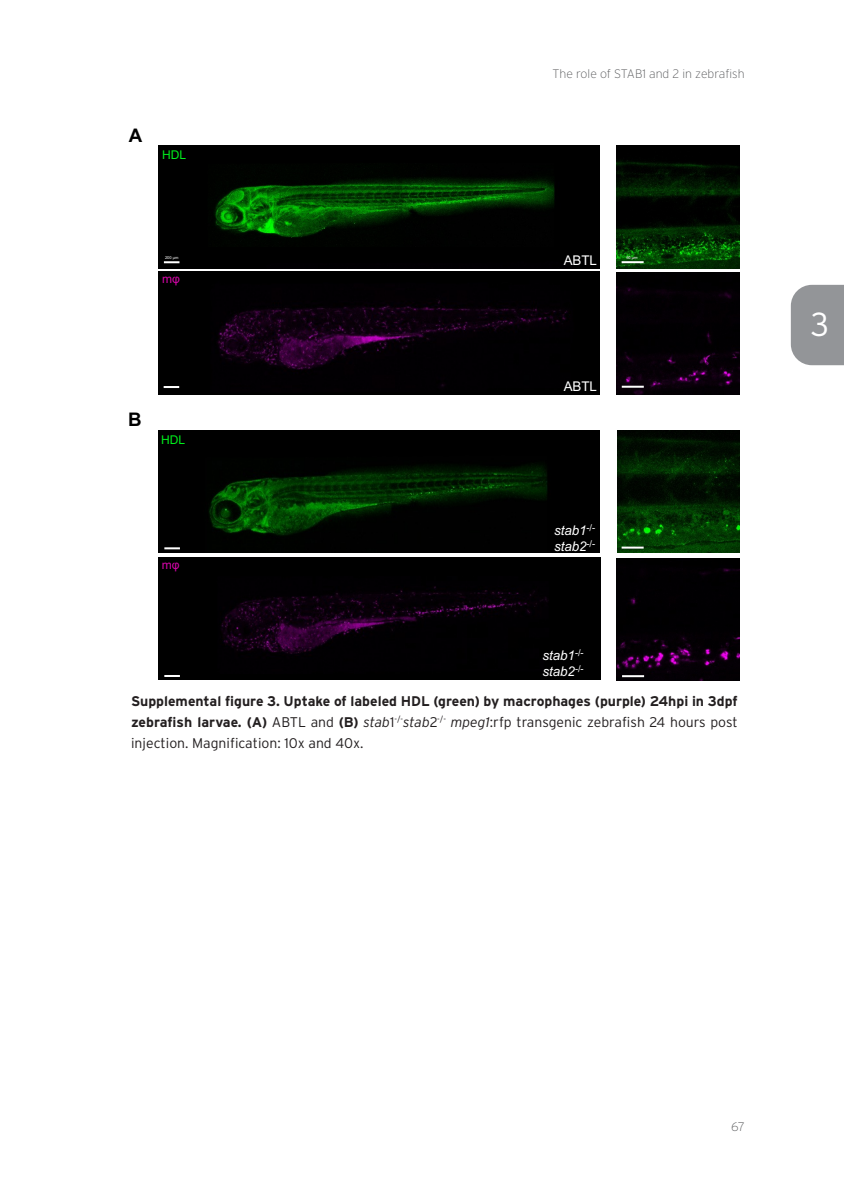
<style>
.page{position:relative;width:844px;height:1191px;background:#fff}
.page>*{position:absolute;margin:0;border:0;box-sizing:border-box;transform-origin:0 0}
.t1{font:300 33.25px "Interstate";color:#fff}
.t2{font:700 18.72px "Arial";color:#000}
.t3{font:700 14px/21px "Interstate";color:#231f20;text-align:justify}
.t4{font:italic 13.47px/16.1px "Arial";letter-spacing:-.005em;color:#fff}
.t5{font:13.47px "Arial";letter-spacing:-.005em;color:#fff}
.t6{font:200 12.25px "Interstate";color:#57585a}
.t7{font:12.08px "Arial";color:#00ee1c}
.t8{font:12.08px "Arial";color:#d505a8}
.t9{font:4.02px "Arial";letter-spacing:-.015em;color:#fff}
.s1{font-weight:300}
.s2{font-weight:300;font-style:italic}
</style>
<div class="page">
<div style="left:790px;top:285px;width:53px;height:80px;background:#939598"></div>
<img style="left:616px;top:272px;width:122px;height:122px">
<img style="left:616px;top:146px;width:122px;height:122px">
<img style="left:158px;top:558px;width:442px;height:122px">
<img style="left:158px;top:430px;width:441px;height:123px">
<img style="left:158px;top:271px;width:441px;height:123px">
<div style="left:158px;top:145px;width:414px;height:123px;background:#000"></div>
<img style="left:159px;top:145px;width:401px;height:101px">
<div style="left:572px;top:145px;width:27px;height:123px;background:#000"></div>
<img style="left:617px;top:430px;width:122px;height:122px">
<img style="left:616px;top:558px;width:123px;height:122px">
<hr style="left:621px;top:261px;width:22px;height:2px;background:#fff">
<hr style="left:621px;top:386px;width:22px;height:2px;background:#fff">
<hr style="left:621px;top:546px;width:22px;height:2px;background:#fff">
<hr style="left:622px;top:675px;width:22px;height:2px;background:#fff">
<svg style="left:164px;top:261px;width:15px;height:2px"></svg>
<svg style="left:164px;top:386px;width:15px;height:2px"></svg>
<svg style="left:164px;top:547px;width:16px;height:2px"></svg>
<svg style="left:164px;top:675px;width:16px;height:2px"></svg>
<h2 class="t2" style="left:129px;top:123px;width:15px">A</h2>
<p class="t7" style="left:162px;top:146px;width:26px">HDL</p>
<p class="t6" style="left:552px;top:67px;width:193px">The role of STAB1 and 2 in zebrafish</p>
<p class="t5" style="left:563px;top:251px;width:35px">ABTL</p>
<p class="t9" style="left:165px;top:255px;width:15px">200 μm</p>
<p class="t9" style="left:626px;top:255px;width:13px">50 μm</p>
<p class="t8" style="left:162px;top:270px;width:19px">mφ</p>
<h2 class="t2" style="left:128px;top:406px;width:15px">B</h2>
<p class="t7" style="left:161px;top:432px;width:26px">HDL</p>
<p class="t8" style="left:162px;top:557px;width:19px">mφ</p>
<p class="t5" style="left:563px;top:377px;width:35px">ABTL</p>
<p class="t4" style="left:554px;top:522px;width:43px">stab1<sup>-/- </sup>stab2<sup>-/-</sup></p>
<p class="t4" style="left:542px;top:648px;width:43px">stab1<sup>-/- </sup>stab2<sup>-/-</sup></p>
<p class="t3" style="left:131px;top:690px;width:608px">Supplemental figure 3. Uptake of labeled HDL (green) by macrophages (purple) 24hpi in 3dpf zebrafish larvae. (A) <span class="s1">ABTL and</span> (B) <span class="s2">stab</span><span class="s1">1</span><sup>-/-</sup><span class="s2">stab</span><span class="s1">2</span><sup>-/-</sup> <span class="s2">mpeg1</span><span class="s1">:rfp transgenic zebrafish 24 hours post injection. Magnification: 10x and 40x.</span></p>
<h1 class="t1" style="left:810px;top:305px;width:20px">3</h1>
<p class="t6" style="left:731px;top:1120px;width:15px">67</p>
</div>
